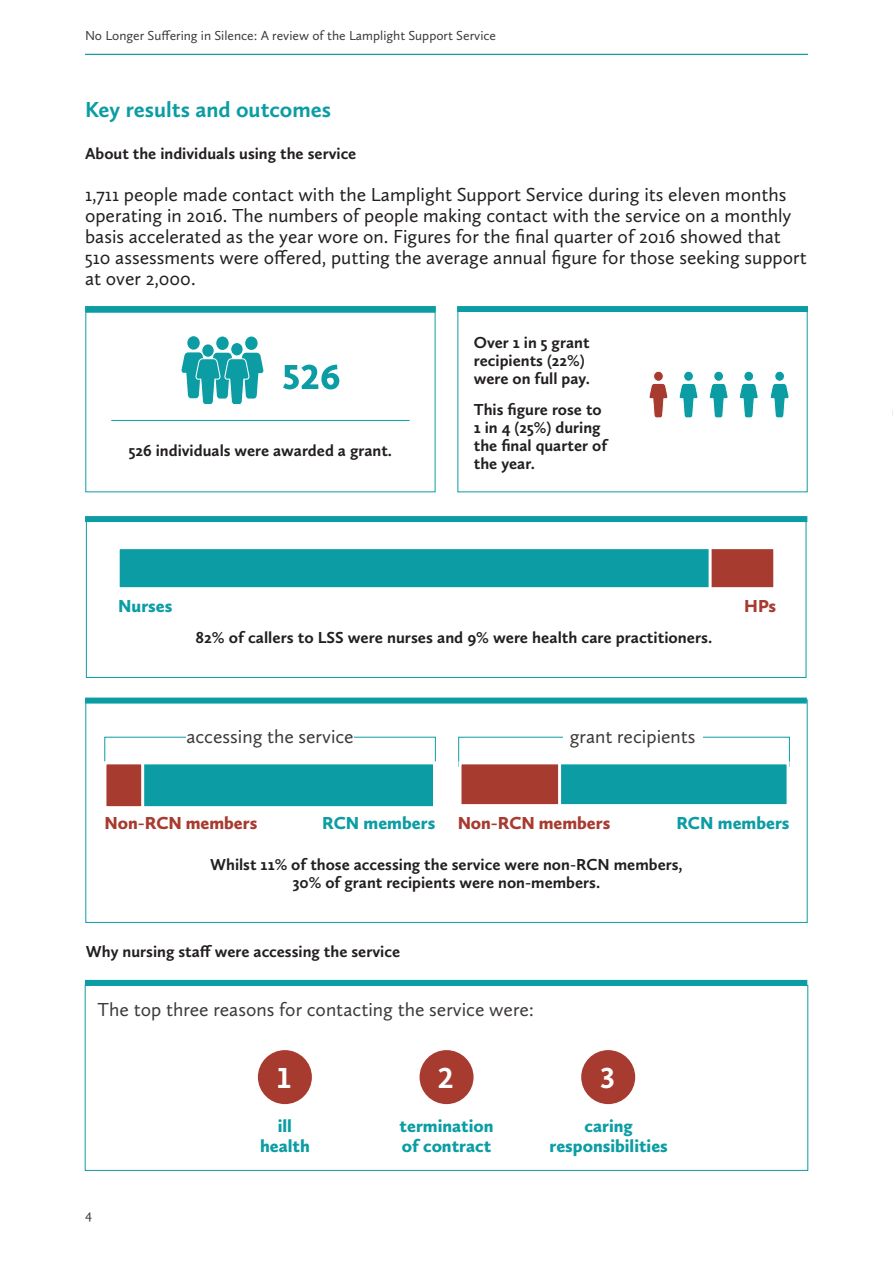
<style>
.page{position:relative;width:893px;height:1263px;background:#fff}
.page>*{position:absolute;margin:0;border:0;box-sizing:border-box;transform-origin:0 0}
.Heading_1{font:700 30px "Calluna Sans";color:#fff}
.Heading_1-2{font:700 22.5px "Calluna Sans";color:#0c9da4}
.Body_copy{font:19.5px/21px "Calluna Sans";color:#231f20}
.Body_copy-2{font:19.5px "Calluna Sans";color:#3e393b}
.Heading_1-3{font:900 18px/19.5px "Calluna Sans";color:#0c9da4;text-align:center}
.Heading_1-4{font:900 18px "Calluna Sans";color:#a73b30}
.Infographic_bold{font:900 18px "Calluna Sans";color:#0c9da4}
.Infographic_bold-2{font:900 18px "Calluna Sans";color:#a73b30}
.Infographic{font:700 16.5px/18px "Calluna Sans";color:#231f20}
.Heading_2{font:700 16.5px "Calluna Sans";color:#231f20}
.t1{font:13.5px "Calluna Sans";color:#3e393b}
</style>
<div class="page">
<div style="left:258px;top:1050px;width:54px;height:54px;background:#a73b30;border-radius:50%"></div>
<div style="left:420px;top:1050px;width:54px;height:54px;background:#a73b30;border-radius:50%"></div>
<div style="left:581px;top:1050px;width:54px;height:54px;background:#a73b30;border-radius:50%"></div>
<div style="left:85px;top:980px;width:722px;height:6px;background:#0c9da4"></div>
<hr style="left:111px;top:420px;width:299px;height:1px;background:#0c9da4">
<svg style="left:181px;top:336px;width:83px;height:69px"></svg>
<svg style="left:201px;top:343px;width:14px;height:15px"></svg>
<svg style="left:283px;top:365px;width:56px;height:24px"></svg>
<div style="left:85px;top:306px;width:351px;height:6px;background:#0c9da4"></div>
<div style="left:706px;top:546px;width:70px;height:44px;background:#a73b30;border:3px solid #fff"></div>
<div style="left:117px;top:546px;width:595px;height:44px;background:#0c9da4;border:3px solid #fff"></div>
<div style="left:457px;top:306px;width:351px;height:6px;background:#0c9da4"></div>
<div style="left:85px;top:516px;width:722px;height:6px;background:#0c9da4"></div>
<div style="left:140px;top:761px;width:296px;height:48px;background:#0c9da4;border:3px solid #fff"></div>
<div style="left:103px;top:761px;width:41px;height:48px;background:#a73b30;border:3px solid #fff"></div>
<div style="left:556px;top:761px;width:234px;height:46px;background:#0c9da4;border:3px solid #fff"></div>
<div style="left:458px;top:761px;width:103px;height:46px;background:#a73b30;border:3px solid #fff"></div>
<div style="left:85px;top:697px;width:722px;height:6px;background:#0c9da4"></div>
<hr style="left:85px;top:54px;width:723px;height:1px;background:#0c9da4">
<svg style="left:649px;top:371px;width:19px;height:47px"></svg>
<svg style="left:679px;top:371px;width:19px;height:47px"></svg>
<svg style="left:709px;top:371px;width:19px;height:47px"></svg>
<svg style="left:739px;top:371px;width:20px;height:47px"></svg>
<svg style="left:770px;top:371px;width:19px;height:47px"></svg>
<p class="t1" style="left:85px;top:28px;width:413px">No Longer Suffering in Silence: A review of the Lamplight Support Service</p>
<p class="Heading_1-2" style="left:85px;top:96px;width:248px">Key results and outcomes</p>
<p class="Heading_2" style="left:85px;top:143px;width:273px">About the individuals using the service</p>
<p class="Body_copy" style="left:85px;top:184px;width:723px">1,711 people made contact with the Lamplight Support Service during its eleven months operating in 2016. The numbers of people making contact with the service on a monthly basis accelerated as the year wore on. Figures for the final quarter of 2016 showed that 510 assessments were offered, putting the average annual figure for those seeking support at over 2,000.</p>
<p class="Infographic" style="left:129px;top:441px;width:265px">526 individuals were awarded a grant.</p>
<p class="Infographic" style="left:474px;top:333px;width:118px">Over 1 in 5 grant recipients (22%) were on full pay.</p>
<p class="Infographic" style="left:474px;top:400px;width:135px">This figure rose to<br>1 in 4 (25%) during the final quarter of the year.</p>
<p class="Infographic_bold" style="left:118px;top:594px;width:56px">Nurses</p>
<p class="Infographic_bold-2" style="left:744px;top:594px;width:34px">HPs</p>
<p class="Infographic" style="left:196px;top:628px;width:518px">82% of callers to LSS were nurses and 9% were health care practitioners.</p>
<p class="Body_copy-2" style="left:186px;top:725px;width:169px">accessing the service</p>
<p class="Body_copy-2" style="left:570px;top:725px;width:127px">grant recipients</p>
<p class="Heading_1-4" style="left:105px;top:812px;width:154px">Non-RCN members</p>
<p class="Heading_1-3" style="left:322px;top:813px;width:115px">RCN members</p>
<p class="Heading_1-4" style="left:458px;top:812px;width:154px">Non-RCN members</p>
<p class="Heading_1-3" style="left:676px;top:813px;width:115px">RCN members</p>
<p class="Infographic" style="left:210px;top:855px;width:474px;text-align:center">Whilst 11% of those accessing the service were non-RCN members,<br>30% of grant recipients were non-members.</p>
<p class="Heading_2" style="left:86px;top:941px;width:316px">Why nursing staff were accessing the service</p>
<p class="Body_copy-2" style="left:98px;top:997px;width:438px">The top three reasons for contacting the service were:</p>
<p class="t1" style="left:85px;top:1206px;width:9px">4</p>
<p class="Heading_1" style="left:277px;top:1060px;width:15px">1</p>
<p class="Heading_1" style="left:438px;top:1060px;width:17px">2</p>
<p class="Heading_1" style="left:600px;top:1060px;width:16px">3</p>
<p class="Heading_1-3" style="left:260px;top:1116px;width:51px">ill health</p>
<p class="Heading_1-3" style="left:400px;top:1116px;width:95px;text-align:left">termination of contract</p>
<p class="Heading_1-3" style="left:550px;top:1116px;width:120px">caring responsibilities</p>
</div>
